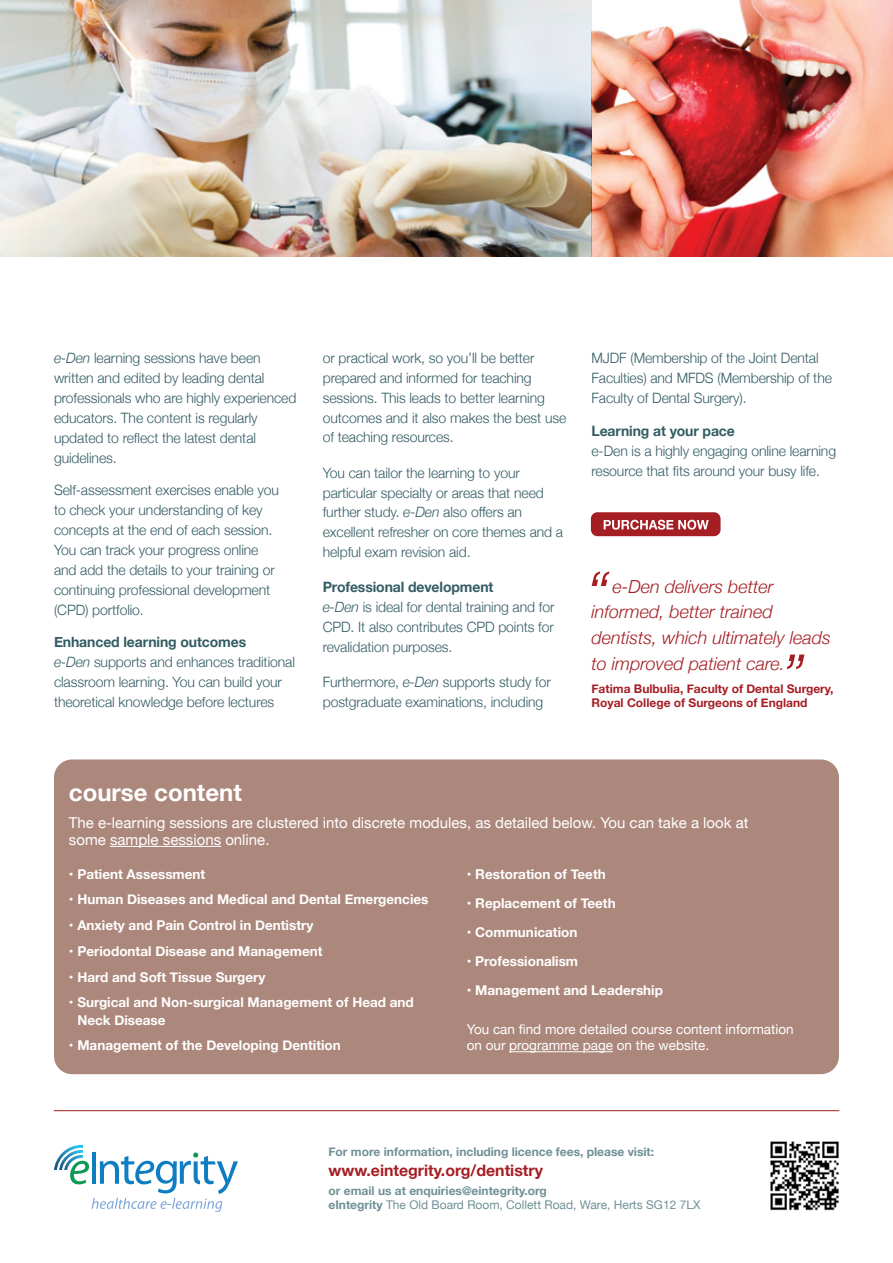
<style>
.page{position:relative;width:893px;height:1263px;background:#fff}
.page>*{position:absolute;margin:0;border:0;box-sizing:border-box;transform-origin:0 0}
.t1{font:italic 300 60px "Helvetica Neue";color:#a51e24}
.t2{font:700 24px "Helvetica Neue";color:#fff}
.t3{font:italic 300 18px/26px "Helvetica Neue";color:#a51e24}
.t4{font:700 15.9px "Helvetica Neue";color:#a51e24}
.t5{font:15px/16.5px "Helvetica Neue";color:#fff}
.t6{font:300 14.25px/19.8px "Helvetica Neue";letter-spacing:-.005em;color:#335c64}
.t7{font:700 14.25px "Helvetica Neue";letter-spacing:-.005em;color:#335c64}
.t8{font:700 13.5px/17.2px "Helvetica Neue";color:#fff}
.t9{font:13.5px/16.2px "Helvetica Neue";color:#fff}
.t10{font:700 12px/14.4px "Helvetica Neue";color:#6f9097}
.t11{font:700 12px/14px "Helvetica Neue";color:#a51e24}
.s1{font-style:italic}
.s2{font-weight:700}
.s3{color:#bf1e67}
.s4{font-weight:400}
</style>
<div class="page">
<hr style="left:54px;top:1110px;width:785px;height:1px;background:#a51e24">
<img style="left:770px;top:1141px;width:69px;height:70px">
<img style="left:0;top:0;width:893px;height:257px">
<div style="left:54px;top:759px;width:785px;height:315px;background:#ac877c;border-radius:18px"></div>
<hr style="left:509px;top:1051px;width:104px;height:1px;background:#fff">
<hr style="left:110px;top:846px;width:111px;height:1px;background:#fff">
<svg style="left:54px;top:1145px;width:184px;height:67px"></svg>
<hr style="left:83px;top:1142px;width:3px;height:16px;background:#fff">
<div style="left:591px;top:512px;width:130px;height:24px;background:#a51e24;border-radius:6px"></div>
<svg style="left:604px;top:520px;width:105px;height:10px"></svg>
<p class="t6" style="left:54px;top:347px;width:244px"><span class="s1">e-Den</span> learning sessions have been written and edited by leading dental professionals who are highly experienced educators. The content is regularly updated to reflect the latest dental guidelines.</p>
<p class="t6" style="left:54px;top:479px;width:226px">Self-assessment exercises enable you to check your understanding of key concepts at the end of each session.<br>You can track your progress online and add the details to your training or continuing professional development (CPD) portfolio.</p>
<p class="t6" style="left:54px;top:631px;width:242px"><span class="s2">Enhanced learning outcomes<br></span><span class="s1">e-Den</span> supports and enhances traditional classroom learning. You can build your theoretical knowledge before lectures</p>
<p class="t6" style="left:323px;top:347px;width:245px">or practical work, so you’ll be better prepared and informed for teaching sessions. This leads to better learning outcomes and it also makes the best use of teaching resources.</p>
<p class="t6" style="left:323px;top:462px;width:242px">You can tailor the learning to your particular specialty or areas that need further study. <span class="s1">e-Den</span> also offers an excellent refresher on core themes and a helpful exam revision aid.</p>
<p class="t6" style="left:323px;top:576px;width:233px"><span class="s2">Professional development<br></span><span class="s1">e-Den</span> is ideal for dental training and for CPD. It also contributes CPD points for revalidation purposes.</p>
<p class="t6" style="left:323px;top:671px;width:229px">Furthermore, <span class="s1">e-Den</span> supports study for postgraduate examinations, including</p>
<p class="t6" style="left:591px;top:347px;width:242px">MJDF (Membership of the Joint Dental<br>Faculties) and MFDS (Membership of the<br>Faculty of Dental Surgery).</p>
<p class="t7" style="left:591px;top:420px;width:145px">Learning at your pace</p>
<p class="t6" style="left:591px;top:440px;width:246px">e-Den is a highly engaging online learning resource that fits around your busy life.</p>
<h1 class="t1" style="left:586px;top:545px;width:24px">“</h1>
<p class="t3" style="left:591px;top:572px;width:241px;text-indent:21px">e-Den delivers better informed, better trained dentists, which ultimately leads to improved patient care<span class="s3">.</span></p>
<p class="t11" style="left:591px;top:682px;width:244px">Fatima Bulbulia, Faculty of Dental Surgery,<br>Royal College of Surgeons of England</p>
<h1 class="t1" style="left:783px;top:628px;width:24px">”</h1>
<h2 class="t2" style="left:69px;top:773px;width:174px">course content</h2>
<p class="t5" style="left:69px;top:816px;width:681px">The e-learning sessions are clustered into discrete modules, as detailed below. You can take a look at some sample sessions online.</p>
<p class="t8" style="left:69px;top:865px;width:138px">• Patient Assessment</p>
<p class="t8" style="left:69px;top:891px;width:361px">• Human Diseases and Medical and Dental Emergencies</p>
<p class="t8" style="left:69px;top:917px;width:246px">• Anxiety and Pain Control in Dentistry</p>
<p class="t8" style="left:69px;top:943px;width:255px">• Periodontal Disease and Management</p>
<p class="t8" style="left:69px;top:968px;width:198px">• Hard and Soft Tissue Surgery</p>
<p class="t8" style="left:77px;top:994px;width:338px;text-indent:-8px">• Surgical and Non-surgical Management of Head and<br>Neck Disease</p>
<p class="t8" style="left:69px;top:1037px;width:273px">• Management of the Developing Dentition</p>
<p class="t8" style="left:467px;top:865px;width:140px">• Restoration of Teeth</p>
<p class="t8" style="left:467px;top:894px;width:150px">• Replacement of Teeth</p>
<p class="t8" style="left:467px;top:923px;width:112px">• Communication</p>
<p class="t8" style="left:467px;top:952px;width:113px">• Professionalism</p>
<p class="t8" style="left:467px;top:981px;width:198px">• Management and Leadership</p>
<p class="t9" style="left:467px;top:1022px;width:328px">You can find more detailed course content information on our programme page on the website.</p>
<p class="t10" style="left:328px;top:1145px;width:327px">For more information, including licence fees, please visit:</p>
<p class="t4" style="left:328px;top:1158px;width:216px">www.eintegrity.org/dentistry</p>
<p class="t10" style="left:328px;top:1183px;width:373px">or email us at enquiries@eintegrity.org<br>eIntegrity <span class="s4">The Old Board Room, Collett Road, Ware, Herts SG12 7LX</span></p>
</div>
